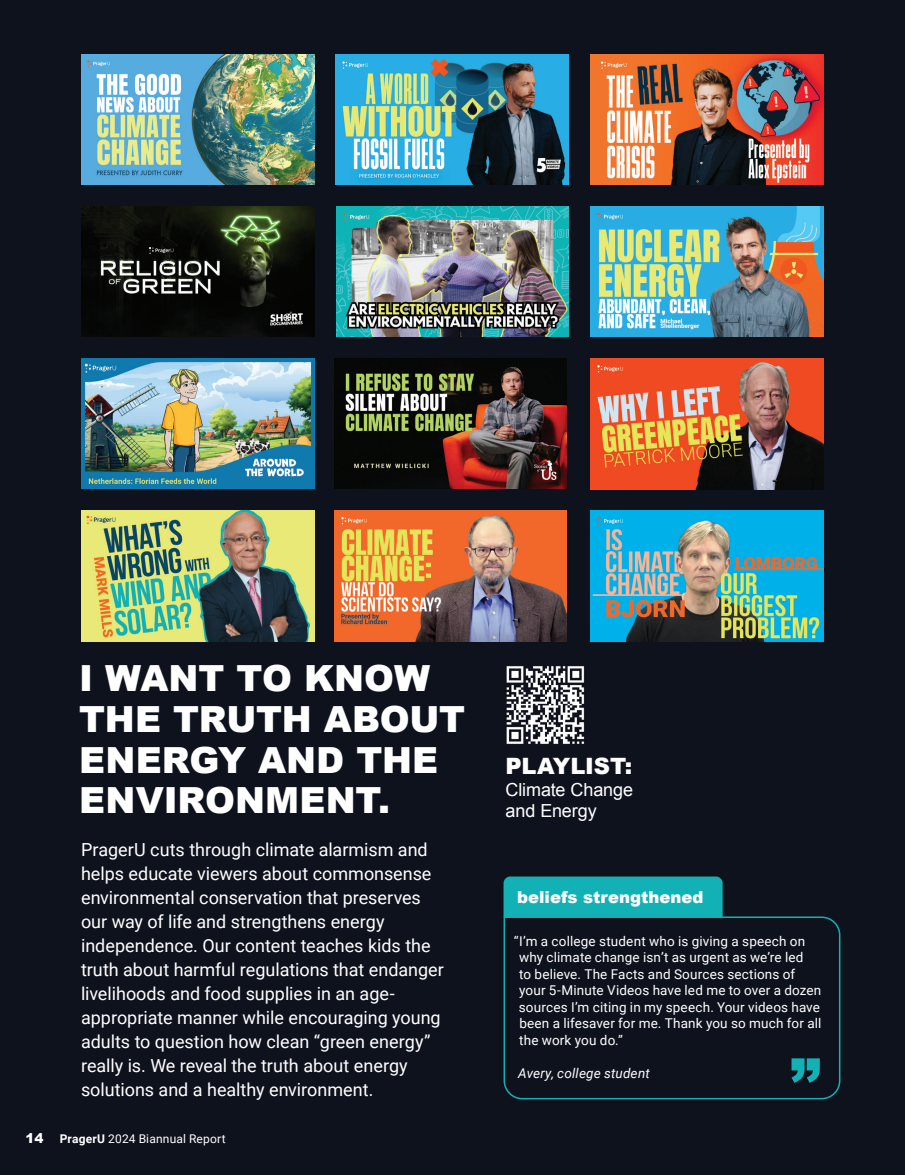
<style>
.page{position:relative;width:905px;height:1175px;background:#fff}
.page>*{position:absolute;margin:0;border:0;box-sizing:border-box;transform-origin:0 0}
.t1{font:900 36px/40.5px "Arial";letter-spacing:-.005em;color:#fff}
.t2{font:900 22.5px "Arial";letter-spacing:-.005em;color:#fff}
.t3{font:18px/24px "Roboto";color:#fff}
.t4{font:18px/21.6px "Arial";letter-spacing:-.005em;color:#fff}
.t5{font:900 16.5px "Arial";color:#fff}
.t6{font:13.5px/16.5px "Roboto";letter-spacing:.01em;color:#fff}
.t7{font:italic 13.5px "Roboto";letter-spacing:.015em;color:#fff}
.t8{font:12px "Roboto";letter-spacing:.015em;color:#fff}
.s1{font-family:"Arial";font-weight:900;font-size:13.5px}
.s2{font-weight:700}
</style>
<div class="page">
<hr style="left:904px;top:0;width:1px;height:1174px;background:#0e121d">
<div style="left:0;top:0;width:904px;height:1174px;background:#0e121d"></div>
<div style="left:503px;top:876px;width:219px;height:39px;background:#12b1b5"></div>
<svg style="left:503px;top:915px;width:338px;height:185px"></svg>
<img style="left:506px;top:666px;width:79px;height:78px">
<img style="left:82px;top:206px;width:232px;height:131px">
<img style="left:82px;top:54px;width:232px;height:131px">
<img style="left:336px;top:54px;width:232px;height:131px">
<img style="left:590px;top:54px;width:233px;height:131px">
<img style="left:82px;top:358px;width:232px;height:131px">
<img style="left:82px;top:510px;width:232px;height:131px">
<img style="left:336px;top:206px;width:232px;height:131px">
<img style="left:590px;top:206px;width:233px;height:131px">
<img style="left:334px;top:358px;width:233px;height:131px">
<img style="left:590px;top:358px;width:233px;height:131px">
<img style="left:334px;top:510px;width:233px;height:131px">
<img style="left:590px;top:510px;width:233px;height:131px">
<h1 class="t1" style="left:79px;top:657px;width:387px">I WANT TO KNOW<br>THE TRUTH ABOUT<br>ENERGY AND THE<br>ENVIRONMENT.</h1>
<p class="t3" style="left:81px;top:837px;width:364px">PragerU cuts through climate alarmism and helps educate viewers about commonsense environmental conservation that preserves our way of life and strengthens energy independence. Our content teaches kids the truth about harmful regulations that endanger livelihoods and food supplies in an age&shy;appropriate manner while encouraging young adults to question how clean “green energy” really is. We reveal the truth about energy solutions and a healthy environment.</p>
<p class="t8" style="left:25px;top:1130px;width:202px"><span class="s1">14</span> <span class="s2">PragerU</span> 2024 Biannual Report</p>
<p class="t2" style="left:505px;top:749px;width:128px">PLAYLIST:</p>
<p class="t4" style="left:505px;top:778px;width:129px">Climate Change and Energy</p>
<p class="t5" style="left:517px;top:885px;width:188px">beliefs strengthened</p>
<p class="t6" style="left:519px;top:932px;width:304px;text-indent:-5px">“I’m a college student who is giving a speech on why climate change isn’t as urgent as we’re led<br>to believe. The Facts and Sources sections of your 5-Minute Videos have led me to over a dozen sources I’m citing in my speech. Your videos have been a lifesaver for me. Thank you so much for all the work you do.”</p>
<p class="t7" style="left:518px;top:1063px;width:133px">Avery, college student</p>
</div>
